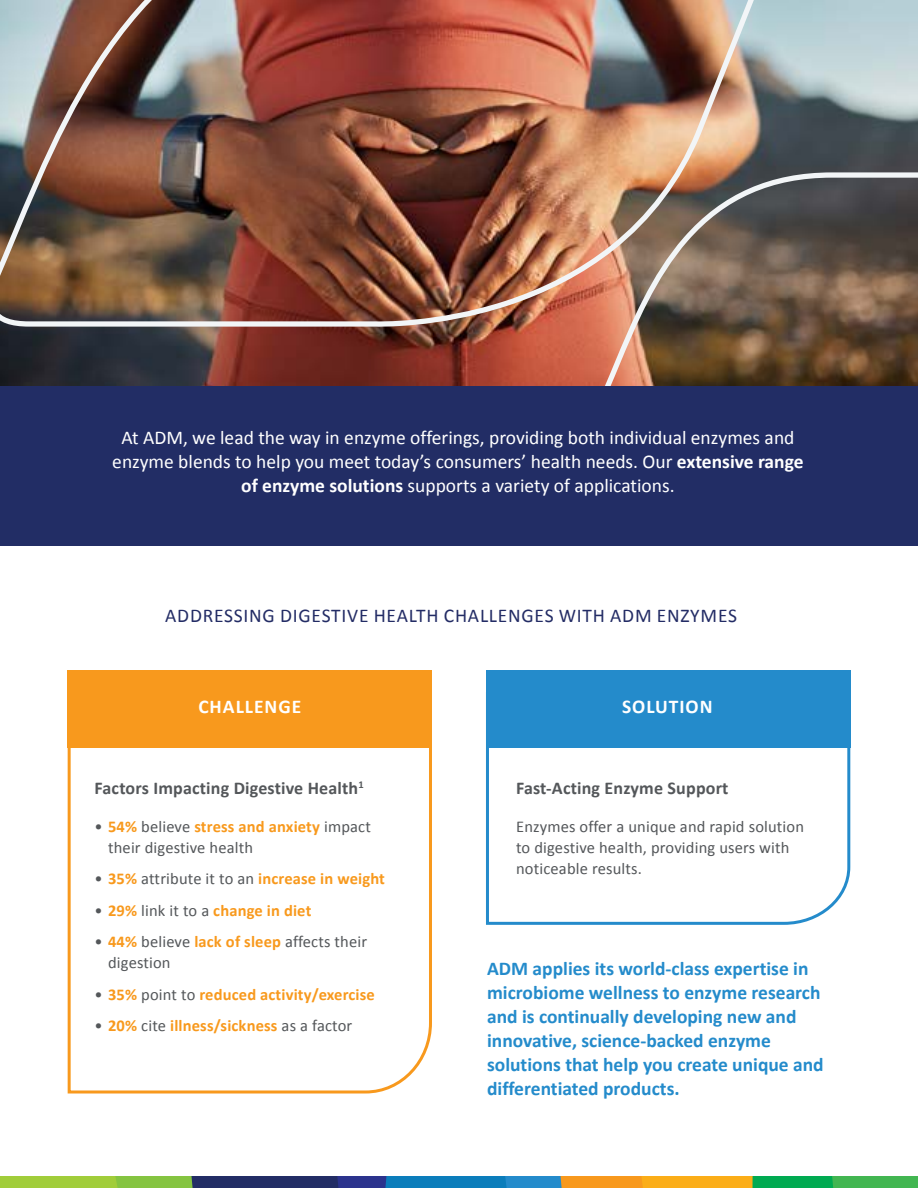
<style>
.page{position:relative;width:918px;height:1188px;background:#fff}
.page>*{position:absolute;margin:0;border:0;box-sizing:border-box;transform-origin:0 0}
.t1{font:700 19.5px/24px "Calibri";color:#248bcb}
.t2{font:19.5px/24px "Calibri";color:#fff;text-align:center}
.t3{font:19.5px "Calibri";letter-spacing:.04em;color:#232c65}
.t4{font:700 19.5px "Calibri";letter-spacing:.05em;color:#fff}
.t5{font:700 18px "Calibri";letter-spacing:.01em;color:#54575a}
.t6{font:16.5px/21px "Calibri";letter-spacing:.01em;color:#54575a}
.t7{font:700 16.5px "Calibri";letter-spacing:.01em;color:#f8991d}
.s1{font-weight:700}
.s2{font-weight:700;color:#f8991d}
.s3{font-weight:400;color:#54575a}
</style>
<div class="page">
<svg style="left:0;top:1176px;width:918px;height:12px;background:#648e5c"></svg>
<div style="left:486px;top:670px;width:364px;height:77px;background:#248bcb"></div>
<svg style="left:486px;top:690px;width:365px;height:235px"></svg>
<svg style="left:67px;top:676px;width:365px;height:418px"></svg>
<div style="left:68px;top:670px;width:364px;height:77px;background:#f8991d"></div>
<img style="left:0;top:0;width:918px;height:386px">
<div style="left:0;top:386px;width:918px;height:160px;background:#222d65"></div>
<p class="t2" style="left:112px;top:425px;width:693px">At ADM, we lead the way in enzyme offerings, providing both individual enzymes and enzyme blends to help you meet today’s consumers’ health needs. Our <span class="s1">extensive range of enzyme solutions</span> supports a variety of applications.</p>
<p class="t3" style="left:165px;top:602px;width:573px">ADDRESSING DIGESTIVE HEALTH CHALLENGES WITH ADM ENZYMES</p>
<p class="t4" style="left:198px;top:693px;width:104px">CHALLENGE</p>
<p class="t4" style="left:622px;top:693px;width:92px">SOLUTION</p>
<p class="t5" style="left:95px;top:775px;width:271px">Factors Impacting Digestive Health<sup>1</sup></p>
<p class="t6" style="left:108px;top:815px;width:264px;text-indent:-13px">• <span class="s2">54%</span> believe <span class="s2">stress and anxiety</span> impact their digestive health</p>
<p class="t7" style="left:95px;top:867px;width:292px"><span class="s3">•</span> 35% <span class="s3">attribute it to an</span> increase in weight</p>
<p class="t7" style="left:95px;top:898px;width:218px"><span class="s3">•</span> 29% <span class="s3">link it to a</span> change in diet</p>
<p class="t6" style="left:108px;top:931px;width:261px;text-indent:-13px">• <span class="s2">44%</span> believe <span class="s2">lack of sleep</span> affects their digestion</p>
<p class="t7" style="left:95px;top:982px;width:282px"><span class="s3">•</span> 35% <span class="s3">point to</span> reduced activity/exercise</p>
<p class="t7" style="left:95px;top:1014px;width:259px"><span class="s3">•</span> 20% <span class="s3">cite</span> illness/sickness <span class="s3">as a factor</span></p>
<p class="t5" style="left:516px;top:775px;width:214px">Fast-Acting Enzyme Support</p>
<p class="t6" style="left:516px;top:815px;width:289px">Enzymes offer a unique and rapid solution to digestive health, providing users with noticeable results.</p>
<p class="t1" style="left:487px;top:956px;width:338px">ADM applies its world-class expertise in microbiome wellness to enzyme research and is continually developing new and innovative, science-backed enzyme solutions that help you create unique and differentiated products.</p>
</div>
